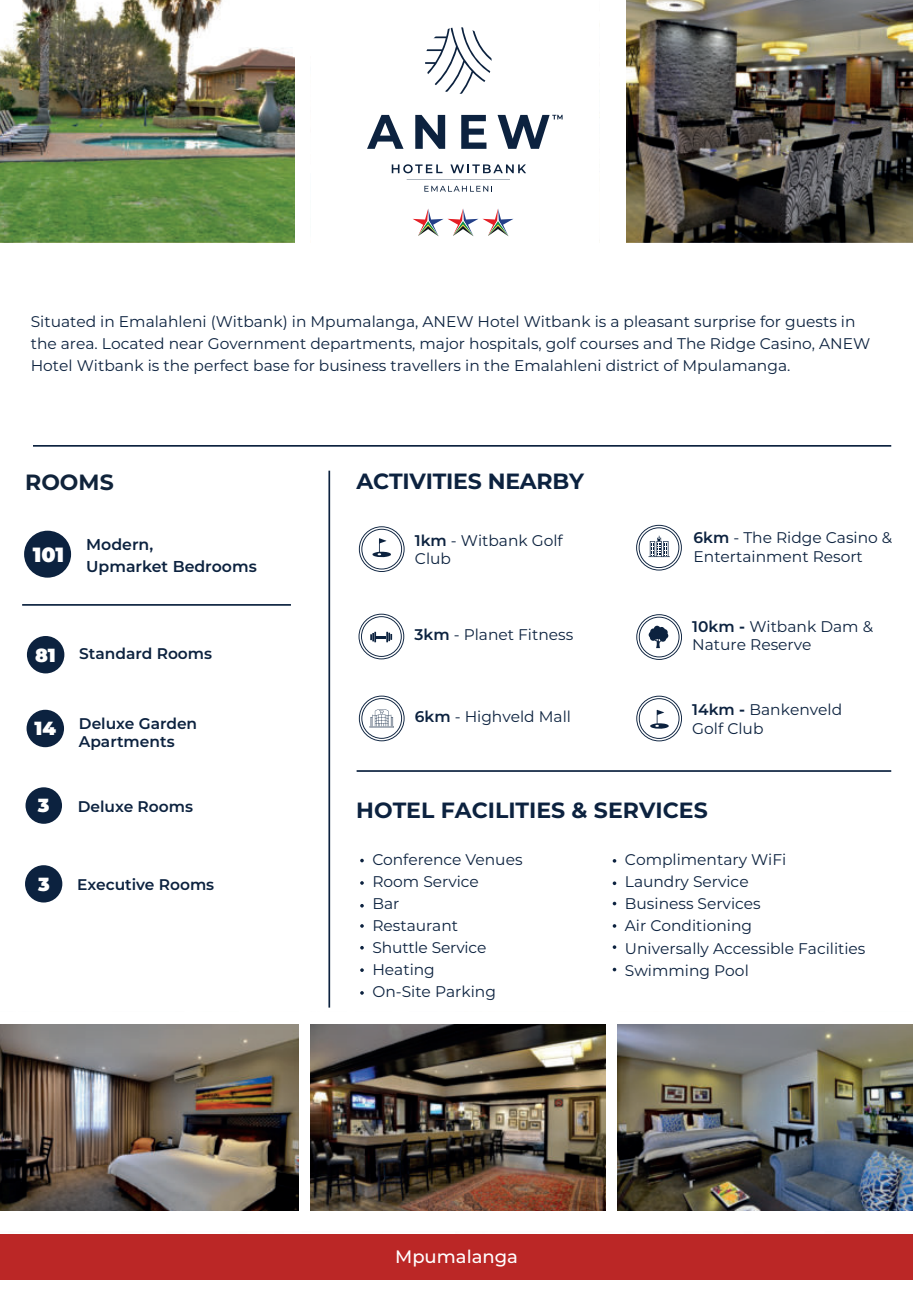
<style>
.page{position:relative;width:913px;height:1308px;background:#fff}
.page>*{position:absolute;margin:0;border:0;box-sizing:border-box;transform-origin:0 0}
.t1{font:700 22.05px "Montserrat";color:#0c223f}
.t2{font:700 22.05px "Montserrat";color:#10233a}
.t3{font:900 20.47px "Montserrat";color:#fff}
.t4{font:900 18.9px "Montserrat";color:#fff}
.t5{font:500 18px "Montserrat";color:#fff}
.t6{font:600 15.75px/22.1px "Montserrat";color:#0c223f}
.t7{font:15.53px/22.1px "Montserrat";color:#0c223f}
.t8{font:600 15.53px/18px "Montserrat";color:#0c223f}
.s1{font-weight:900;font-size:18.9px;color:#fff}
.s2{font-weight:600}
.s3{font-weight:700}
</style>
<div class="page">
<img style="left:0;top:0;width:912px;height:1280px">
<div style="left:0;top:1234px;width:912px;height:45px;background:#bb2726"></div>
<div style="left:0;top:1211px;width:912px;height:20px;background:#fff"></div>
<div style="left:299px;top:989px;width:11px;height:233px;background:#fff"></div>
<div style="left:606px;top:999px;width:10px;height:225px;background:#fff"></div>
<div style="left:599px;top:0;width:26px;height:286px;background:#fff"></div>
<div style="left:295px;top:0;width:15px;height:302px;background:#fff"></div>
<div style="left:0;top:243px;width:912px;height:46px;background:#fff"></div>
<hr style="left:33px;top:445px;width:857px;height:2px;background:#0c223f">
<hr style="left:356px;top:770px;width:534px;height:2px;background:#0c223f">
<svg style="left:360px;top:858px;width:3px;height:4px"></svg>
<svg style="left:360px;top:968px;width:3px;height:4px"></svg>
<svg style="left:612px;top:859px;width:4px;height:3px"></svg>
<svg style="left:612px;top:881px;width:4px;height:4px"></svg>
<svg style="left:612px;top:901px;width:4px;height:4px"></svg>
<svg style="left:612px;top:924px;width:4px;height:3px"></svg>
<svg style="left:612px;top:945px;width:4px;height:4px"></svg>
<svg style="left:612px;top:967px;width:4px;height:4px"></svg>
<hr style="left:328px;top:470px;width:2px;height:537px;background:#0c223f">
<div style="left:0;top:1012px;width:912px;height:11px;background:#fff"></div>
<svg style="left:412px;top:208px;width:101px;height:28px"></svg>
<div style="left:24px;top:530px;width:47px;height:47px;background:#0c223f;border-radius:50%"></div>
<hr style="left:22px;top:604px;width:269px;height:1px;background:#0c223f">
<div style="left:26px;top:787px;width:36px;height:36px;background:#0c223f;border-radius:50%"></div>
<div style="left:27px;top:709px;width:37px;height:38px;background:#0c223f;border-radius:50%"></div>
<div style="left:25px;top:865px;width:37px;height:37px;background:#0c223f;border-radius:50%"></div>
<div style="left:27px;top:636px;width:37px;height:37px;background:#0c223f;border-radius:50%"></div>
<svg style="left:359px;top:526px;width:45px;height:46px"></svg>
<svg style="left:636px;top:695px;width:45px;height:46px"></svg>
<svg style="left:358px;top:695px;width:46px;height:46px"></svg>
<svg style="left:635px;top:525px;width:46px;height:45px"></svg>
<svg style="left:358px;top:613px;width:46px;height:46px"></svg>
<svg style="left:636px;top:614px;width:45px;height:46px"></svg>
<svg style="left:391px;top:164px;width:51px;height:9px"></svg>
<svg style="left:450px;top:164px;width:76px;height:9px"></svg>
<svg style="left:367px;top:115px;width:36px;height:34px"></svg>
<svg style="left:415px;top:115px;width:30px;height:34px"></svg>
<svg style="left:461px;top:115px;width:25px;height:34px"></svg>
<svg style="left:497px;top:115px;width:65px;height:34px"></svg>
<svg style="left:425px;top:27px;width:66px;height:67px"></svg>
<svg style="left:424px;top:186px;width:68px;height:6px"></svg>
<svg style="left:406px;top:179px;width:103px;height:1px"></svg>
<p class="t7" style="left:31px;top:311px;width:840px">Situated in Emalahleni (Witbank) in Mpumalanga, ANEW Hotel Witbank is a pleasant surprise for guests in the area. Located near Government departments, major hospitals, golf courses and The Ridge Casino, ANEW<br>Hotel Witbank is the perfect base for business travellers in the Emalahleni district of Mpulamanga.</p>
<h1 class="t2" style="left:25px;top:473px;width:90px">ROOMS</h1>
<h2 class="t3" style="left:33px;top:543px;width:33px">101</h2>
<p class="t6" style="left:86px;top:534px;width:172px">Modern,<br>Upmarket Bedrooms</p>
<p class="t8" style="left:35px;top:646px;width:178px"><span class="s1">81</span> Standard Rooms</p>
<p class="t4" style="left:35px;top:717px;width:23px">14</p>
<p class="t4" style="left:38px;top:794px;width:13px">3</p>
<p class="t8" style="left:79px;top:715px;width:120px">Deluxe Garden<br>Apartments</p>
<p class="t8" style="left:78px;top:799px;width:117px">Deluxe Rooms</p>
<p class="t4" style="left:38px;top:873px;width:13px">3</p>
<p class="t8" style="left:77px;top:876px;width:138px">Executive Rooms</p>
<h1 class="t1" style="left:356px;top:472px;width:229px">ACTIVITIES NEARBY</h1>
<p class="t7" style="left:414px;top:531px;width:149px;line-height:18.4px"><span class="s2">1km</span> - Witbank Golf<br>Club</p>
<p class="t7" style="left:414px;top:624px;width:160px"><span class="s2">3km</span> - Planet Fitness</p>
<p class="t7" style="left:414px;top:706px;width:157px"><span class="s2">6km</span> - Highveld Mall</p>
<p class="t7" style="left:693px;top:529px;width:200px;line-height:18.4px"><span class="s2">6km</span> - The Ridge Casino &amp;<br>Entertainment Resort</p>
<p class="t7" style="left:692px;top:617px;width:182px;line-height:18.4px"><span class="s2">10km</span> <span class="s3">-</span> Witbank Dam &amp;<br>Nature Reserve</p>
<p class="t7" style="left:692px;top:701px;width:151px;line-height:18.4px"><span class="s2">14km</span> <span class="s3">-</span> Bankenveld<br>Golf Club</p>
<h1 class="t1" style="left:356px;top:801px;width:353px">HOTEL FACILITIES &amp; SERVICES</h1>
<p class="t7" style="left:372px;top:849px;width:152px">Conference Venues<br>Room Service<br>Bar<br>Restaurant<br>Shuttle Service<br>Heating<br>On-Site Parking</p>
<p class="t7" style="left:624px;top:849px;width:242px">Complimentary WiFi<br>Laundry Service<br>Business Services<br>Air Conditioning<br>Universally Accessible Facilities<br>Swimming Pool</p>
<p class="t5" style="left:395px;top:1250px;width:124px">Mpumalanga</p>
</div>
